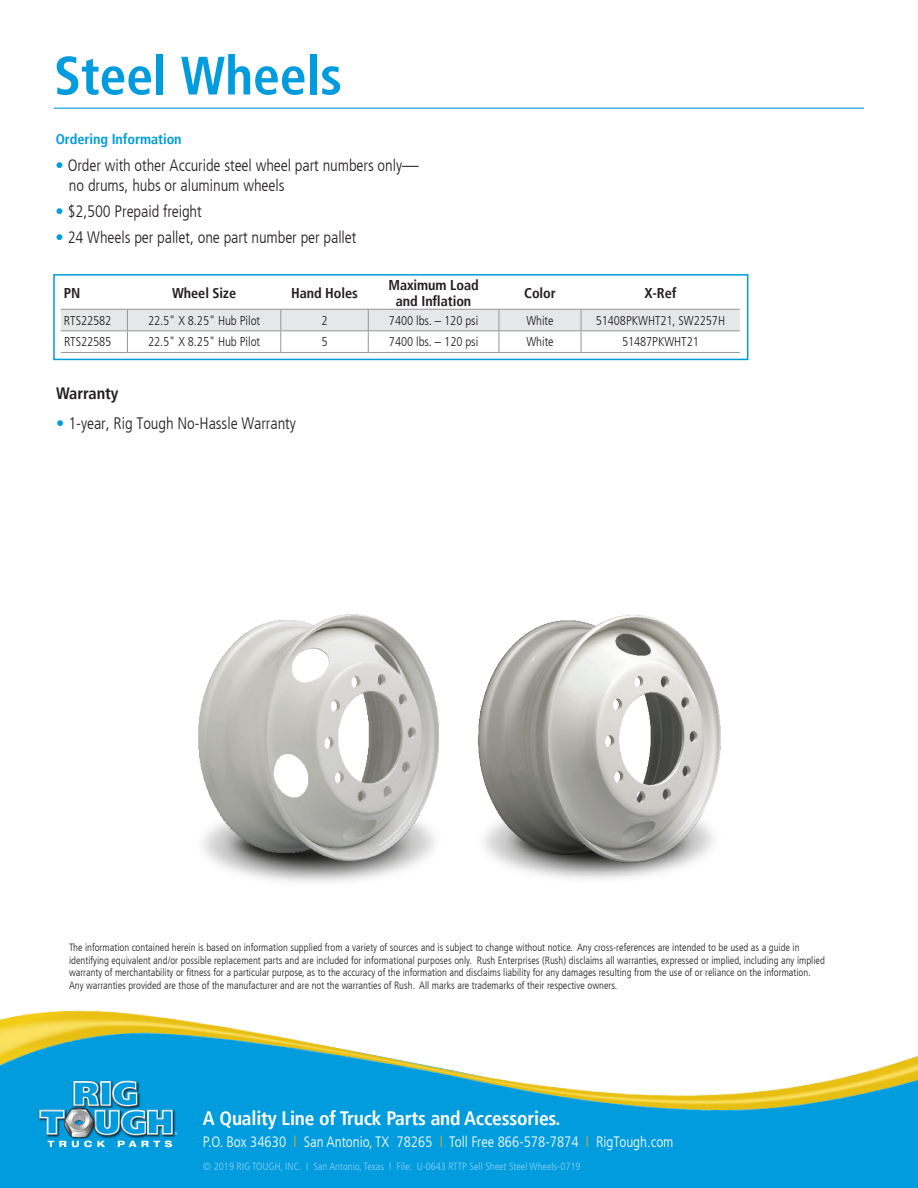
<style>
.page{position:relative;width:918px;height:1188px;background:#fff}
.page>*{position:absolute;margin:0;border:0;box-sizing:border-box;transform-origin:0 0}
.t1{font:700 condensed 54px "Frutiger LT";letter-spacing:-.005em;color:#009cdd}
.t2{font:700 condensed 19.5px "Frutiger LT";letter-spacing:-.01em;color:#fff}
.t3{font:300 condensed 16.5px/19.5px "Frutiger LT";letter-spacing:-.005em;color:#231f20}
.t4{font:700 condensed 16.5px "Frutiger LT";letter-spacing:-.005em;color:#231f20}
.t5{font:300 condensed 15px "Frutiger LT";color:#fff}
.t6{font:700 condensed 14.25px/16.5px "Frutiger LT";letter-spacing:-.005em;color:#231f20;text-align:center}
.t7{font:700 condensed 14.25px "Frutiger LT";letter-spacing:-.005em;color:#009cdd}
.t8{font:300 condensed 12.75px "Frutiger LT";letter-spacing:-.005em;color:#231f20}
.t9{font:300 condensed 10.5px/12.6px "Frutiger LT";color:#231f20}
.t10{font:300 condensed 10.5px "Frutiger LT";color:#8ecdf0}
.s1{color:#009cdd}
.s2{color:#efb211}
</style>
<div class="page">
<hr style="left:54px;top:108px;width:810px;height:1px;background:#009cdd">
<div style="left:0;top:1117px;width:918px;height:71px;background:#009cdd"></div>
<img style="left:0;top:1010px;width:918px;height:107px">
<img style="left:72px;top:1079px;width:31px;height:1px">
<img style="left:110px;top:1079px;width:31px;height:1px">
<img style="left:38px;top:1108px;width:1px;height:30px">
<svg style="left:39px;top:1080px;width:138px;height:67px;background:#33a1d0"></svg>
<img style="left:198px;top:614px;width:241px;height:268px">
<svg style="left:61px;top:308px;width:679px;height:1px"></svg>
<hr style="left:61px;top:352px;width:66px;height:1px;background:#939598">
<hr style="left:127px;top:352px;width:154px;height:1px;background:#939598">
<hr style="left:281px;top:352px;width:87px;height:1px;background:#939598">
<hr style="left:368px;top:352px;width:131px;height:1px;background:#939598">
<hr style="left:499px;top:352px;width:82px;height:1px;background:#939598">
<hr style="left:581px;top:352px;width:159px;height:1px;background:#939598">
<svg style="left:61px;top:309px;width:679px;height:43px"></svg>
<div style="left:53px;top:274px;width:695px;height:86px;border:2px solid #009cdd"></div>
<img style="left:478px;top:615px;width:243px;height:264px">
<h1 class="t1" style="left:54px;top:44px;width:290px">Steel Wheels</h1>
<h3 class="t7" style="left:56px;top:131px;width:127px">Ordering Information</h3>
<h3 class="t3" style="left:69px;top:156px;width:351px;text-indent:-13px"><span class="s1">•</span> Order with other Accuride steel wheel part numbers only— no drums, hubs or aluminum wheels</h3>
<h3 class="t3" style="left:56px;top:202px;width:148px"><span class="s1">•</span> $2,500 Prepaid freight</h3>
<h3 class="t3" style="left:56px;top:228px;width:302px"><span class="s1">•</span> 24 Wheels per pallet, one part number per pallet</h3>
<h3 class="t6" style="left:64px;top:285px;width:18px">PN</h3>
<h3 class="t6" style="left:172px;top:285px;width:66px">Wheel Size</h3>
<h3 class="t6" style="left:291px;top:285px;width:68px">Hand Holes</h3>
<h3 class="t6" style="left:388px;top:276px;width:92px">Maximum Load and Inflation</h3>
<h3 class="t6" style="left:524px;top:285px;width:33px">Color</h3>
<h3 class="t6" style="left:644px;top:285px;width:34px">X-Ref</h3>
<p class="t8" style="left:64px;top:313px;width:49px">RTS22582</p>
<p class="t8" style="left:148px;top:313px;width:113px">22.5" X 8.25" Hub Pilot</p>
<p class="t8" style="left:321px;top:313px;width:8px">2</p>
<p class="t8" style="left:389px;top:313px;width:91px">7400 lbs. – 120 psi</p>
<p class="t8" style="left:526px;top:313px;width:29px">White</p>
<p class="t8" style="left:596px;top:313px;width:131px">51408PKWHT21, SW2257H</p>
<p class="t8" style="left:64px;top:335px;width:49px">RTS22585</p>
<p class="t8" style="left:148px;top:335px;width:113px">22.5" X 8.25" Hub Pilot</p>
<p class="t8" style="left:322px;top:335px;width:8px">5</p>
<p class="t8" style="left:389px;top:335px;width:91px">7400 lbs. – 120 psi</p>
<p class="t8" style="left:526px;top:335px;width:29px">White</p>
<p class="t8" style="left:622px;top:335px;width:78px">51487PKWHT21</p>
<h3 class="t4" style="left:56px;top:384px;width:64px">Warranty</h3>
<h3 class="t3" style="left:56px;top:414px;width:241px"><span class="s1">•</span> 1-year, Rig Tough No-Hassle Warranty</h3>
<p class="t9" style="left:69px;top:941px;width:757px">The information contained herein is based on information supplied from a variety of sources and is subject to change without notice. Any cross-references are intended to be used as a guide in identifying equivalent and/or possible replacement parts and are included for informational purposes only. Rush Enterprises (Rush) disclaims all warranties, expressed or implied, including any implied warranty of merchantability or fitness for a particular purpose, as to the accuracy of the information and disclaims liability for any damages resulting from the use of or reliance on the information.<br>Any warranties provided are those of the manufacturer and are not the warranties of Rush. All marks are trademarks of their respective owners.</p>
<h2 class="t2" style="left:203px;top:1107px;width:359px">A Quality Line of Truck Parts and Accessories.</h2>
<h3 class="t5" style="left:203px;top:1134px;width:472px">P.O. Box 34630 <span class="s2">l</span> San Antonio, TX 78265 <span class="s2">l</span> Toll Free 866-578-7874 <span class="s2">l</span> RigTough.com</h3>
<p class="t10" style="left:203px;top:1161px;width:379px">© 2019 RIG TOUGH, INC. l San Antonio, Texas l File: U-0643 RTTP Sell Sheet Steel Wheels-0719</p>
</div>
